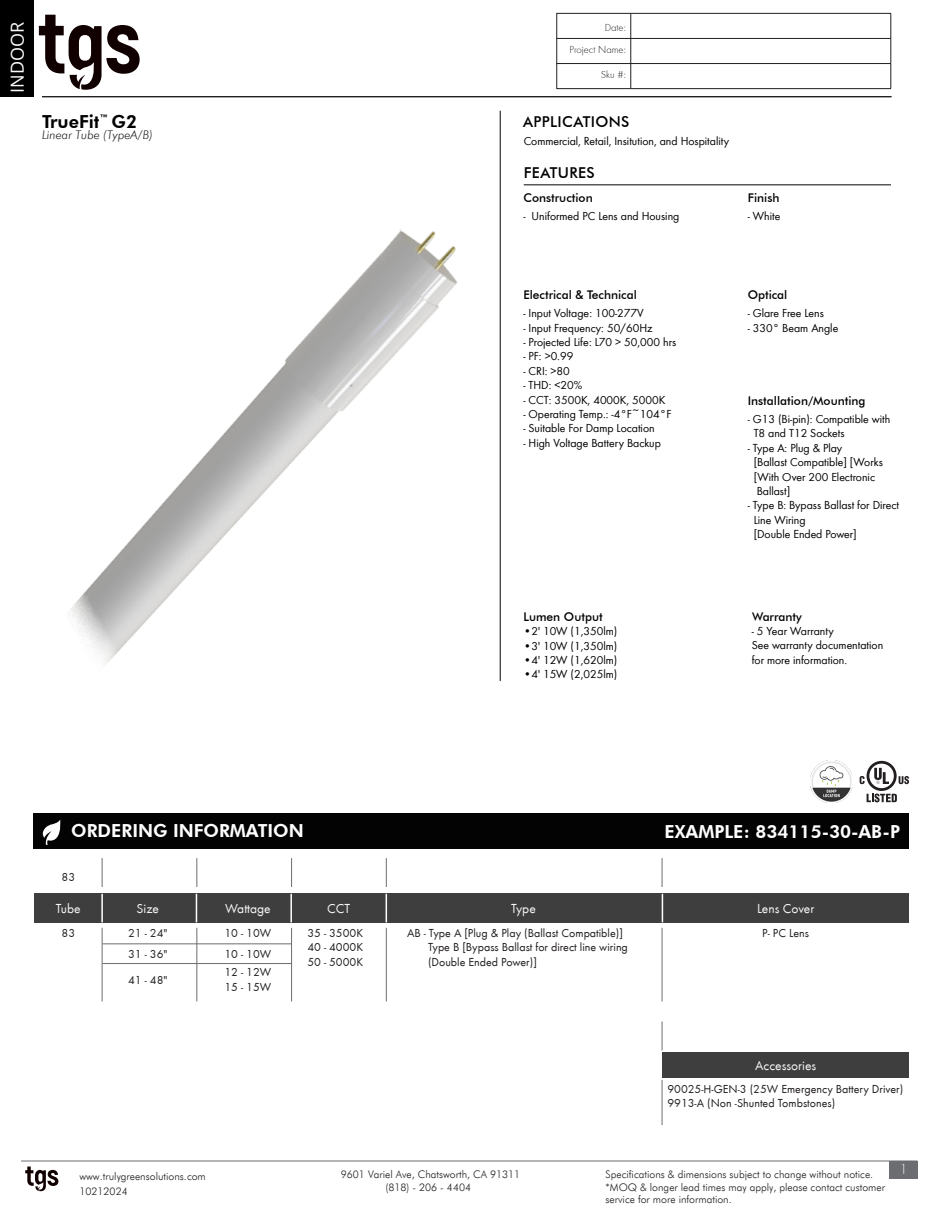
<style>
.page{position:relative;width:945px;height:1215px;background:#fff}
.page>*{position:absolute;margin:0;border:0;box-sizing:border-box;transform-origin:0 0}
.t1{font:800 18px "Futura BT";color:#fff}
.t2{font:800 18px "Futura BT";color:#000}
.t3{font:18px "Open Sans";color:#fafafa}
.t4{font:500 15px "Futura BT";letter-spacing:.025em;color:#000}
.t5{font:300 15px "Futura Round";color:#f7f7f8}
.t6{font:13.5px "Futura Round";color:#f7f7f8}
.t7{font:12px/14.4px "Futura Boo";color:#000}
.t8{font:12px "Futura Round";color:#231f20}
.t9{font:500 12px "Futura BT";color:#000}
.t10{font:italic 300 12px "Futura BT";color:#231f20}
.t11{font:300 10.5px/12px "Futura BT";color:#231f20}
.t12{font:300 10.5px "Futura Round";color:#231f20}
</style>
<div class="page">
<svg style="left:25px;top:1167px;width:33px;height:24px"></svg>
<div style="left:889px;top:1161px;width:28px;height:18px;background:#6c6d70"></div>
<hr style="left:21px;top:1161px;width:896px;height:1px;background:#6c6d70">
<div style="left:0;top:0;width:34px;height:96px;background:#000"></div>
<svg style="left:39px;top:15px;width:101px;height:75px"></svg>
<div style="left:34px;top:893px;width:875px;height:30px;background:#3e3e3f"></div>
<div style="left:34px;top:813px;width:875px;height:36px;background:#030303"></div>
<svg style="left:43px;top:819px;width:18px;height:26px"></svg>
<hr style="left:101px;top:894px;width:2px;height:28px;background:#fff">
<hr style="left:102px;top:928px;width:1px;height:73px;background:#6c6d70">
<svg style="left:196px;top:894px;width:1px;height:28px"></svg>
<hr style="left:196px;top:928px;width:1px;height:73px;background:#6c6d70">
<hr style="left:290px;top:894px;width:2px;height:28px;background:#fff">
<svg style="left:386px;top:894px;width:1px;height:28px"></svg>
<svg style="left:662px;top:894px;width:1px;height:28px"></svg>
<hr style="left:291px;top:928px;width:1px;height:73px;background:#6c6d70">
<hr style="left:386px;top:928px;width:1px;height:73px;background:#6c6d70">
<hr style="left:662px;top:928px;width:1px;height:73px;background:#6c6d70">
<hr style="left:662px;top:1080px;width:1px;height:45px;background:#6c6d70">
<hr style="left:102px;top:963px;width:190px;height:1px;background:#6c6d70">
<hr style="left:102px;top:943px;width:190px;height:1px;background:#6c6d70">
<hr style="left:42px;top:96px;width:849px;height:1px;background:#231f20">
<hr style="left:524px;top:184px;width:367px;height:1px;background:#231f20">
<hr style="left:500px;top:111px;width:1px;height:570px;background:#231f20">
<svg style="left:630px;top:14px;width:1px;height:74px"></svg>
<hr style="left:557px;top:13px;width:74px;height:1px;background:#231f20">
<hr style="left:631px;top:13px;width:260px;height:1px;background:#231f20">
<hr style="left:557px;top:38px;width:74px;height:1px;background:#231f20">
<hr style="left:631px;top:38px;width:260px;height:1px;background:#231f20">
<hr style="left:557px;top:63px;width:74px;height:1px;background:#231f20">
<svg style="left:556px;top:14px;width:1px;height:74px"></svg>
<hr style="left:631px;top:63px;width:260px;height:1px;background:#231f20">
<svg style="left:891px;top:14px;width:1px;height:74px"></svg>
<hr style="left:557px;top:88px;width:74px;height:1px;background:#231f20">
<hr style="left:631px;top:88px;width:260px;height:1px;background:#231f20">
<svg style="left:102px;top:858px;width:1px;height:29px"></svg>
<svg style="left:196px;top:858px;width:1px;height:29px"></svg>
<svg style="left:291px;top:858px;width:1px;height:29px"></svg>
<svg style="left:386px;top:858px;width:1px;height:29px"></svg>
<svg style="left:662px;top:858px;width:1px;height:29px"></svg>
<svg style="left:662px;top:1021px;width:1px;height:29px"></svg>
<div style="left:662px;top:1052px;width:247px;height:26px;background:#3e3e3f"></div>
<img style="left:70px;top:216px;width:431px;height:465px">
<svg style="left:860px;top:761px;width:49px;height:41px"></svg>
<img style="left:811px;top:761px;width:41px;height:41px">
<h1 class="t3" style="left:5px;top:93px;width:72px;rotate:-90deg">INDOOR</h1>
<p class="t2" style="left:42px;top:110px;width:97px">TrueFit<sup>™</sup> G2</p>
<p class="t10" style="left:42px;top:128px;width:112px">Linear Tube (TypeA/B)</p>
<p class="t12" style="left:605px;top:20px;width:23px">Date:</p>
<p class="t12" style="left:569px;top:43px;width:58px">Project Name:</p>
<p class="t12" style="left:601px;top:68px;width:26px">Sku #:</p>
<p class="t4" style="left:523px;top:112px;width:108px">APPLICATIONS</p>
<p class="t7" style="left:524px;top:134px;width:207px">Commercial, Retail, Insitution, and Hospitality</p>
<p class="t4" style="left:524px;top:163px;width:73px">FEATURES</p>
<p class="t9" style="left:523px;top:190px;width:71px">Construction</p>
<p class="t9" style="left:748px;top:190px;width:33px">Finish</p>
<p class="t7" style="left:523px;top:208px;width:157px">- Uniformed PC Lens and Housing</p>
<p class="t7" style="left:748px;top:208px;width:34px">- White</p>
<p class="t9" style="left:523px;top:287px;width:115px">Electrical &amp; Technical</p>
<p class="t9" style="left:748px;top:287px;width:41px">Optical</p>
<p class="t7" style="left:523px;top:305px;width:122px">- Input Voltage: 100-277V</p>
<p class="t7" style="left:523px;top:320px;width:131px">- Input Frequency: 50/60Hz</p>
<p class="t7" style="left:523px;top:334px;width:154px">- Projected Life: L70 &gt; 50,000 hrs</p>
<p class="t7" style="left:523px;top:349px;width:51px">- PF: &gt;0.99</p>
<p class="t7" style="left:523px;top:363px;width:48px">- CRI: &gt;80</p>
<p class="t7" style="left:523px;top:377px;width:60px">- THD: &lt;20%</p>
<p class="t7" style="left:523px;top:392px;width:144px">- CCT: 3500K, 4000K, 5000K</p>
<p class="t7" style="left:523px;top:406px;width:149px">- Operating Temp.: -4°F~104°F</p>
<p class="t7" style="left:523px;top:421px;width:133px">- Suitable For Damp Location</p>
<p class="t7" style="left:523px;top:435px;width:139px">- High Voltage Battery Backup</p>
<p class="t9" style="left:523px;top:609px;width:81px">Lumen Output</p>
<p class="t7" style="left:523px;top:623px;width:95px">•2' 10W (1,350lm)</p>
<p class="t7" style="left:523px;top:638px;width:95px">•3' 10W (1,350lm)</p>
<p class="t7" style="left:523px;top:652px;width:95px">•4' 12W (1,620lm)</p>
<p class="t7" style="left:523px;top:667px;width:95px">•4' 15W (2,025lm)</p>
<p class="t7" style="left:748px;top:305px;width:78px">- Glare Free Lens</p>
<p class="t7" style="left:748px;top:320px;width:92px">- 330° Beam Angle</p>
<p class="t9" style="left:748px;top:393px;width:119px">Installation/Mounting</p>
<p class="t7" style="left:748px;top:411px;width:144px">- G13 (Bi-pin): Compatible with</p>
<p class="t7" style="left:754px;top:426px;width:93px">T8 and T12 Sockets</p>
<p class="t7" style="left:748px;top:440px;width:96px">- Type A: Plug &amp; Play</p>
<p class="t7" style="left:754px;top:454px;width:131px">[Ballast Compatible] [Works</p>
<p class="t7" style="left:754px;top:469px;width:123px">[With Over 200 Electronic</p>
<p class="t7" style="left:757px;top:483px;width:35px">Ballast]</p>
<p class="t7" style="left:748px;top:498px;width:153px">- Type B: Bypass Ballast for Direct</p>
<p class="t7" style="left:754px;top:512px;width:53px">Line Wiring</p>
<p class="t7" style="left:754px;top:526px;width:105px">[Double Ended Power]</p>
<p class="t9" style="left:752px;top:609px;width:51px">Warranty</p>
<p class="t7" style="left:752px;top:623px;width:84px">- 5 Year Warranty</p>
<p class="t7" style="left:752px;top:637px;width:133px">See warranty documentation for more information.</p>
<p class="t1" style="left:71px;top:819px;width:234px">ORDERING INFORMATION</p>
<p class="t8" style="left:62px;top:868px;width:15px">83</p>
<p class="t1" style="left:665px;top:821px;width:237px">EXAMPLE: 834115-30-AB-P</p>
<p class="t6" style="left:56px;top:898px;width:26px">Tube</p>
<p class="t6" style="left:137px;top:898px;width:24px">Size</p>
<p class="t6" style="left:225px;top:898px;width:47px">Wattage</p>
<p class="t6" style="left:327px;top:898px;width:25px">CCT</p>
<p class="t6" style="left:511px;top:898px;width:26px">Type</p>
<p class="t6" style="left:757px;top:898px;width:59px">Lens Cover</p>
<p class="t8" style="left:128px;top:946px;width:41px">31 - 36"</p>
<p class="t8" style="left:407px;top:924px;width:217px">AB - Type A [Plug &amp; Play (Ballast Compatible)]</p>
<p class="t8" style="left:428px;top:939px;width:201px">Type B [Bypass Ballast for direct line wiring</p>
<p class="t8" style="left:428px;top:953px;width:110px">(Double Ended Power)]</p>
<p class="t8" style="left:762px;top:924px;width:48px">P- PC Lens</p>
<p class="t8" style="left:62px;top:924px;width:15px">83</p>
<p class="t8" style="left:307px;top:924px;width:57px">35 - 3500K</p>
<p class="t8" style="left:307px;top:939px;width:57px">40 - 4000K</p>
<p class="t8" style="left:307px;top:953px;width:57px">50 - 5000K</p>
<p class="t8" style="left:128px;top:924px;width:41px">21 - 24"</p>
<p class="t8" style="left:128px;top:971px;width:41px">41 - 48"</p>
<p class="t8" style="left:225px;top:924px;width:48px">10 - 10W</p>
<p class="t8" style="left:225px;top:946px;width:48px">10 - 10W</p>
<p class="t8" style="left:225px;top:964px;width:48px">12 - 12W</p>
<p class="t8" style="left:225px;top:978px;width:48px">15 - 15W</p>
<p class="t6" style="left:755px;top:1056px;width:63px">Accessories</p>
<p class="t8" style="left:667px;top:1080px;width:237px">90025-H-GEN-3 (25W Emergency Battery Driver)</p>
<p class="t8" style="left:667px;top:1094px;width:169px">9913-A (Non -Shunted Tombstones)</p>
<p class="t11" style="left:79px;top:1170px;width:128px">www.trulygreensolutions.com</p>
<p class="t11" style="left:341px;top:1168px;width:181px">9601 Variel Ave, Chatsworth, CA 91311</p>
<p class="t11" style="left:606px;top:1169px;width:269px">Specifications &amp; dimensions subject to change without notice.</p>
<p class="t11" style="left:386px;top:1181px;width:87px">(818) - 206 - 4404</p>
<p class="t11" style="left:606px;top:1181px;width:281px">*MOQ &amp; longer lead times may apply, please contact customer service for more information.</p>
<p class="t11" style="left:79px;top:1186px;width:50px">10212024</p>
<p class="t5" style="left:900px;top:1159px;width:10px">1</p>
</div>
